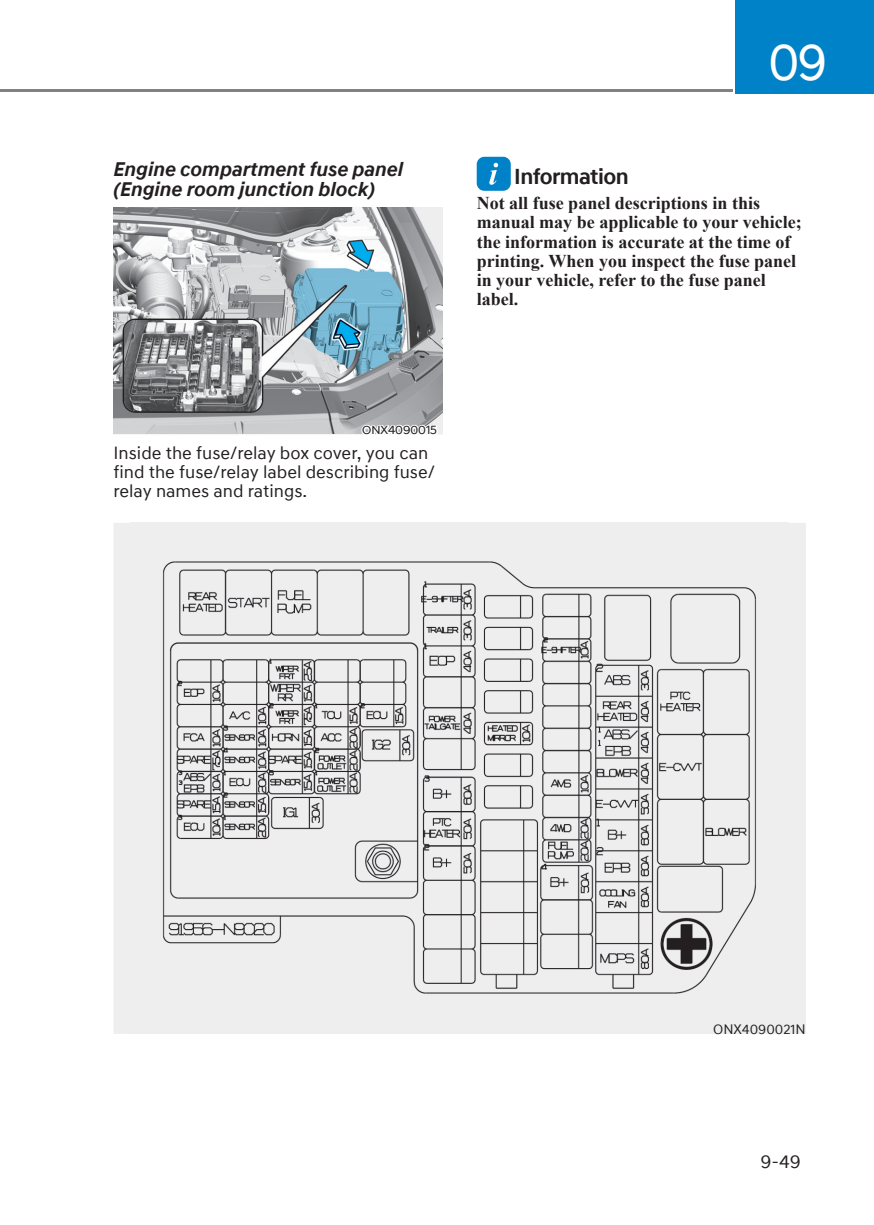
<style>
.page{position:relative;width:874px;height:1225px;background:#fff}
.page>*{position:absolute;margin:0;border:0;box-sizing:border-box;transform-origin:0 0}
.t1{font:52px "Hyundai Sans Head Office";color:#fff;scale:.9 1}
.t2{font:700 22px "Hyundai Sans Text Office";letter-spacing:-.025em;color:#231f20}
.t3{font:italic 700 20px/20px "Hyundai Sans Text Office";color:#231f20}
.t4{font:19px "Hyundai Sans Text Office";color:#231f20}
.t5{font:700 18px/19px "Times New Roman";color:#231f20}
.t6{font:18px/19px "Hyundai Sans Text Office";color:#231f20}
.t7{font:14px "Hyundai Sans Text Office";color:#231f20}
.t8{font:12px "Hyundai Sans Head Office";color:#231f20}
</style>
<div class="page">
<div style="left:734px;top:0;width:139px;height:94px;background:#0082c8"></div>
<hr style="left:17px;top:90px;width:714px;height:2px;background:#808285">
<hr style="left:0;top:90px;width:34px;height:2px;background:#808285">
<img style="left:113px;top:207px;width:329px;height:227px">
<svg style="left:359px;top:419px;width:81px;height:15px"></svg>
<svg style="left:476px;top:157px;width:34px;height:34px"></svg>
<div style="left:114px;top:523px;width:691px;height:510px;background:#eeeeef"></div>
<img style="left:130px;top:523px;width:658px;height:510px">
<p class="t3" style="left:113px;top:159px;width:291px">Engine compartment fuse panel (Engine room junction block)</p>
<h1 class="t1" style="left:768px;top:32px;width:66px">09</h1>
<p class="t2" style="left:514px;top:163px;width:116px">Information</p>
<p class="t5" style="left:476px;top:193px;width:326px">Not all fuse panel descriptions in this manual may be applicable to your vehicle; the information is accurate at the time of printing. When you inspect the fuse panel in your vehicle, refer to the fuse panel label.</p>
<p class="t8" style="left:362px;top:423px;width:76px">ONX4090015</p>
<p class="t6" style="left:113px;top:443px;width:323px">Inside the fuse/relay box cover, you can find the fuse/relay label describing fuse/ relay names and ratings.</p>
<p class="t7" style="left:712px;top:1020px;width:94px">ONX4090021N</p>
<p class="t4" style="left:760px;top:1149px;width:42px">9-49</p>
</div>
